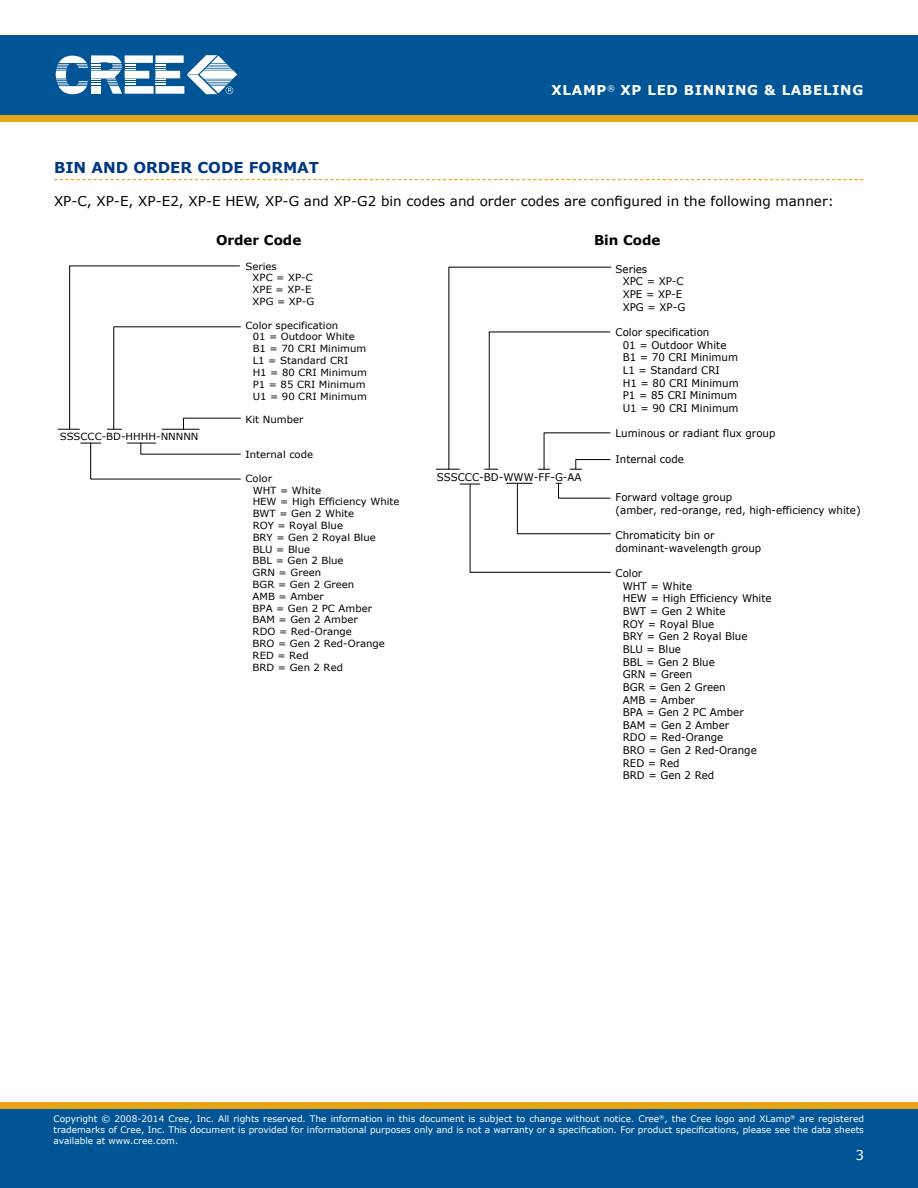
<style>
.page{position:relative;width:918px;height:1188px;background:#fff}
.page>*{position:absolute;margin:0;border:0;box-sizing:border-box;transform-origin:0 0}
.t1{font:700 15px "Verdana";color:#003882}
.t2{font:13.5px "Verdana";color:#000}
.t3{font:700 13.5px "Verdana";letter-spacing:.05em;color:#fffffe}
.t4{font:700 13.5px "Verdana";color:#000}
.t5{font:13.5px "Verdana";color:#fff}
.t6{font:10.5px/12.6px "VERDANA";color:#000}
.t7{font:9.9px/11.9px "VERDANA";color:#000}
.t8{font:9px/10.8px "Verdana";color:#fff;text-align:justify}
</style>
<div class="page">
<div style="left:0;top:115px;width:918px;height:7px;background:#e7a614"></div>
<div style="left:0;top:35px;width:918px;height:80px;background:#005596"></div>
<svg style="left:56px;top:55px;width:181px;height:39px"></svg>
<div style="left:0;top:1108px;width:918px;height:80px;background:#005596"></div>
<div style="left:0;top:1102px;width:918px;height:6px;background:#e7a614"></div>
<svg style="left:54px;top:179px;width:809px;height:1px"></svg>
<svg style="left:81px;top:442px;width:160px;height:38px"></svg>
<svg style="left:58px;top:265px;width:183px;height:165px"></svg>
<svg style="left:436px;top:266px;width:176px;height:204px"></svg>
<svg style="left:460px;top:482px;width:151px;height:91px"></svg>
<p class="t3" style="left:552px;top:81px;width:313px">XLAMP<sup>®</sup> XP LED BINNING &amp; LABELING</p>
<h1 class="t1" style="left:54px;top:157px;width:263px">BIN AND ORDER CODE FORMAT</h1>
<p class="t2" style="left:54px;top:192px;width:781px">XP-C, XP-E, XP-E2, XP-E HEW, XP-G and XP-G2 bin codes and order codes are configured in the following manner:</p>
<p class="t4" style="left:216px;top:230px;width:87px">ORDER CODE</p>
<p class="t4" style="left:594px;top:230px;width:68px">BIN CODE</p>
<p class="t7" style="left:60px;top:430px;width:140px">SSSCCC-BD-HHHH-NNNNN</p>
<p class="t7" style="left:253px;top:260px;width:63px;text-indent:-7px">Series<br>XPC = XP-C<br>XPE = XP-E<br>XPG = XP-G</p>
<p class="t7" style="left:253px;top:319px;width:116px;text-indent:-7px">Color specification<br>01 = Outdoor White<br>B1 = 70 CRI Minimum<br>L1 = Standard CRI<br>H1 = 80 CRI Minimum<br>P1 = 85 CRI Minimum<br>U1 = 90 CRI Minimum</p>
<p class="t7" style="left:246px;top:414px;width:59px">Kit Number</p>
<p class="t7" style="left:246px;top:448px;width:69px">Internal code</p>
<p class="t7" style="left:253px;top:472px;width:148px;text-indent:-7px">Color<br>WHT = White<br>HEW = High Efficiency White<br>BWT = Gen 2 White<br>ROY = Royal Blue<br>BRY = Gen 2 Royal Blue<br>BLU = Blue<br>BBL = Gen 2 Blue<br>GRN = Green<br>BGR = Gen 2 Green<br>AMB = Amber<br>BPA = Gen 2 PC Amber<br>BAM = Gen 2 Amber<br>RDO = Red-Orange<br>BRO = Gen 2 Red-Orange<br>RED = Red<br>BRD = Gen 2 Red</p>
<p class="t6" style="left:437px;top:470px;width:146px">SSSCCC-BD-WWW-FF-G-AA</p>
<p class="t6" style="left:623px;top:263px;width:64px;text-indent:-7px">Series<br>XPC = XP-C<br>XPE = XP-E<br>XPG = XP-G</p>
<p class="t6" style="left:623px;top:326px;width:117px;text-indent:-7px">Color specification<br>01 = Outdoor White<br>B1 = 70 CRI Minimum<br>L1 = Standard CRI<br>H1 = 80 CRI Minimum<br>P1 = 85 CRI Minimum<br>U1 = 90 CRI Minimum</p>
<p class="t6" style="left:616px;top:427px;width:161px">Luminous or radiant flux group</p>
<p class="t6" style="left:616px;top:452px;width:70px">Internal code</p>
<p class="t6" style="left:616px;top:491px;width:247px">Forward voltage group<br>(amber, red-orange, red, high-efficiency white)</p>
<p class="t6" style="left:616px;top:529px;width:147px">Chromaticity bin or dominant-wavelength group</p>
<p class="t6" style="left:623px;top:567px;width:150px;text-indent:-7px">Color<br>WHT = White<br>HEW = High Efficiency White<br>BWT = Gen 2 White<br>ROY = Royal Blue<br>BRY = Gen 2 Royal Blue<br>BLU = Blue<br>BBL = Gen 2 Blue<br>GRN = Green<br>BGR = Gen 2 Green<br>AMB = Amber<br>BPA = Gen 2 PC Amber<br>BAM = Gen 2 Amber<br>RDO = Red-Orange<br>BRO = Gen 2 Red-Orange<br>RED = Red<br>BRD = Gen 2 Red</p>
<p class="t8" style="left:54px;top:1113px;width:812px">Copyright © 2008-2014 Cree, Inc. All rights reserved. The information in this document is subject to change without notice. Cree<sup>®</sup>, the Cree logo and XLamp<sup>®</sup> are registered trademarks of Cree, Inc. This document is provided for informational purposes only and is not a warranty or a specification. For product specifications, please see the data sheets available at www.cree.com.</p>
<p class="t5" style="left:855px;top:1146px;width:10px">3</p>
</div>
